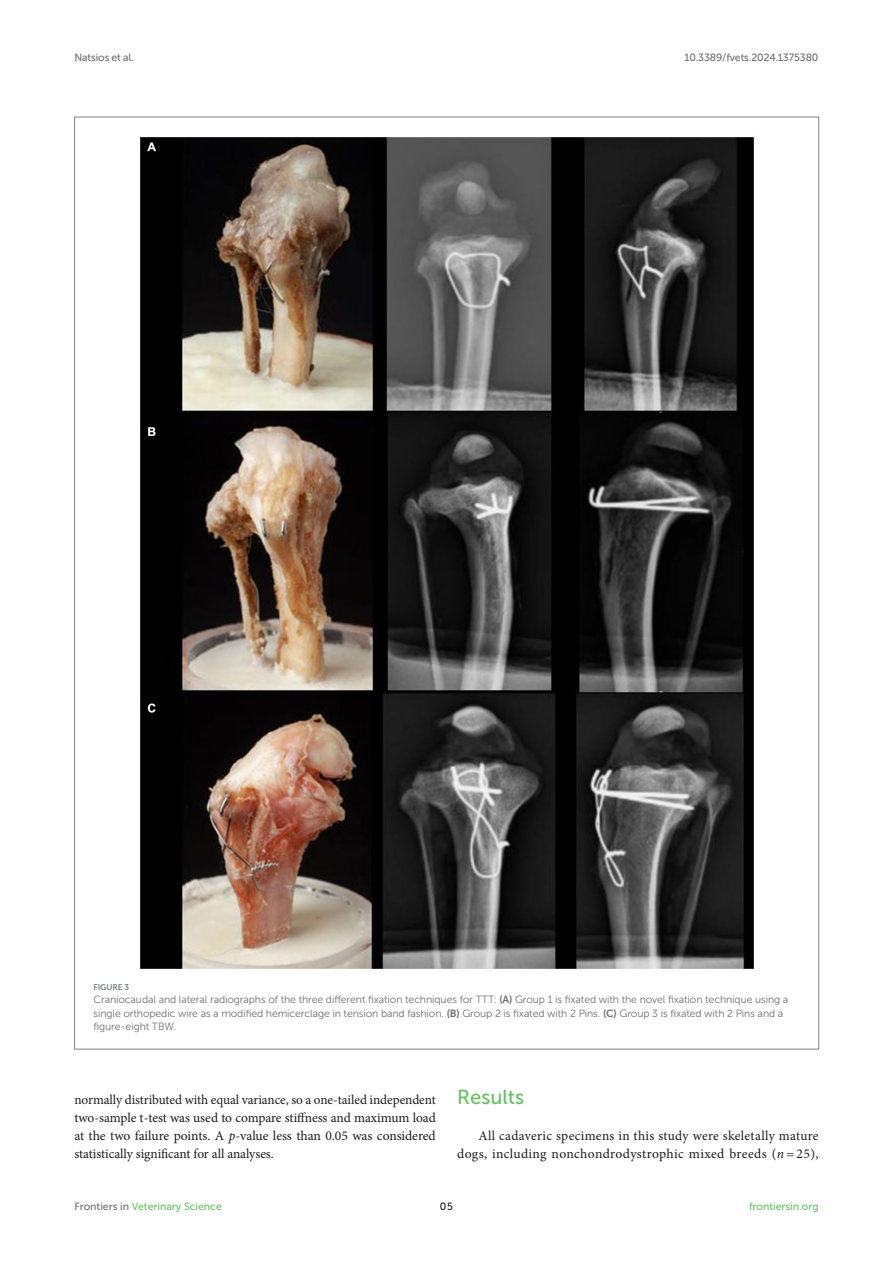
<style>
.page{position:relative;width:893px;height:1263px;background:#fff}
.page>*{position:absolute;margin:0;border:0;box-sizing:border-box;transform-origin:0 0}
.TEXT_FLUSH{font:20.25px "Museo Sans 500";color:#65c161}
.TEXT_FLUSH-2{font:13.5px/18px "Minion Pro";letter-spacing:.02em;color:#1b1c1b;text-align:justify}
.FIG_LEG{font:10.5px/13.5px "Museo Sans 300";letter-spacing:-.01em;color:#706f70}
.t1{font:10.5px "Museo Sans 500";color:#65c161}
.t2{font:10.5px "Museo Sans 500";letter-spacing:-.015em;color:#706f70}
.t3{font:10.5px "Museo Sans 500";color:#1b1c1b}
.FIG_HD{font:8.25px "Museo Sans 700";letter-spacing:-.01em;color:#7e7f7f}
.s1{font-family:"Museo Sans 700"}
.s2{font-style:italic}
.s3{color:#706f70}
</style>
<div class="page">
<img style="left:140px;top:137px;width:614px;height:832px">
<p class="t2" style="left:74px;top:51px;width:61px">Natsios et al.</p>
<p class="t2" style="left:684px;top:51px;width:136px">10.3389/fvets.2024.1375380</p>
<p class="FIG_HD" style="left:94px;top:982px;width:37px">FIGURE 3</p>
<p class="FIG_LEG" style="left:94px;top:993px;width:696px">Craniocaudal and lateral radiographs of the three different fixation techniques for TTT: <span class="s1">(A)</span> Group 1 is fixated with the novel fixation technique using a single orthopedic wire as a modified hemicerclage in tension band fashion. <span class="s1">(B)</span> Group 2 is fixated with 2 Pins. <span class="s1">(C)</span> Group 3 is fixated with 2 Pins and a figure-eight TBW.</p>
<p class="TEXT_FLUSH-2" style="left:74px;top:1091px;width:363px">normally distributed with equal variance, so a one-tailed independent two-sample t-test was used to compare stiffness and maximum load at the two failure points. A <span class="s2">p</span>-value less than 0.05 was considered statistically significant for all analyses.</p>
<p class="TEXT_FLUSH" style="left:457px;top:1086px;width:69px">Results</p>
<p class="TEXT_FLUSH-2" style="left:457px;top:1127px;width:363px;text-align:right">All cadaveric specimens in this study were skeletally mature dogs, including nonchondrodystrophic mixed breeds (<span class="s2">n</span> = 25),</p>
<p class="t1" style="left:74px;top:1200px;width:149px"><span class="s3">Frontiers in</span> Veterinary Science</p>
<p class="t3" style="left:440px;top:1200px;width:14px">05</p>
<p class="t1" style="left:749px;top:1200px;width:71px">frontiersin.org</p>
</div>
